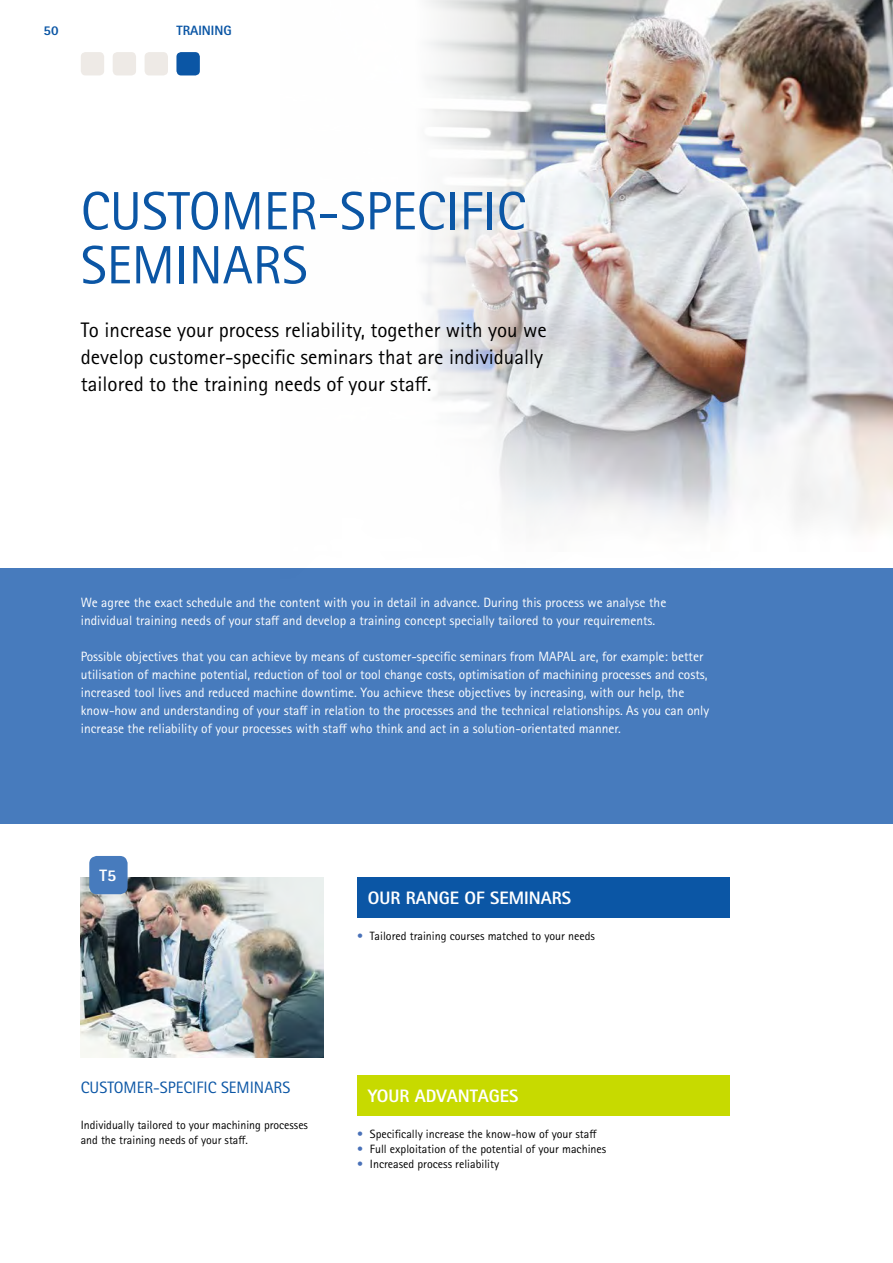
<style>
.page{position:relative;width:893px;height:1263px;background:#fff}
.page>*{position:absolute;margin:0;border:0;box-sizing:border-box;transform-origin:0 0}
.t1{font:54px/54px "Rotis Sans Serif W1 G";color:#0b56a5}
.t2{font:21px/27px "Rotis Sans Serif W1 G";color:#000}
.t3{font:800 18px "Rotis Sans Serif W1 G";color:#fff}
.t4{font:16.5px "Rotis Sans Serif W1 G";color:#0b56a5}
.t5{font:800 16.5px "Rotis Sans Serif W1 G";color:#fff}
.t6{font:13.5px/18px "Rotis Sans Serif W1 G";color:#fff}
.t7{font:800 13.5px "Rotis Sans Serif W1 G";color:#0b56a5}
.t8{font:12px/15px "Rotis Sans Serif W1 G";color:#000}
.s1{color:#4971b8}
</style>
<div class="page">
<img style="left:423px;top:0;width:470px;height:531px">
<img style="left:81px;top:878px;width:242px;height:179px">
<div style="left:0;top:568px;width:893px;height:255px;background:#477bbd"></div>
<div style="left:113px;top:52px;width:23px;height:23px;background:#eae5e0;border-radius:5px"></div>
<div style="left:145px;top:52px;width:23px;height:23px;background:#eae5e0;border-radius:5px"></div>
<div style="left:81px;top:52px;width:23px;height:23px;background:#eae5e0;border-radius:5px"></div>
<div style="left:176px;top:52px;width:24px;height:23px;background:#0b56a5;border-radius:5px"></div>
<div style="left:89px;top:856px;width:39px;height:38px;background:#477bbd;border-radius:8px"></div>
<div style="left:357px;top:877px;width:372px;height:41px;background:#0b56a5"></div>
<div style="left:357px;top:1075px;width:372px;height:41px;background:#c7da00"></div>
<p class="t7" style="left:44px;top:22px;width:17px">50</p>
<p class="t7" style="left:176px;top:22px;width:57px">TRAINING</p>
<h1 class="t1" style="left:81px;top:185px;width:446px">CUSTOMER-SPECIFIC<br>SEMINARS</h1>
<h2 class="t2" style="left:81px;top:317px;width:468px">To increase your process reliability, together with you we develop customer-specific seminars that are individually tailored to the training needs of your staff.</h2>
<p class="t6" style="left:81px;top:594px;width:587px">We agree the exact schedule and the content with you in detail in advance. During this process we analyse the individual training needs of your staff and develop a training concept specially tailored to your requirements.</p>
<p class="t6" style="left:81px;top:648px;width:630px">Possible objectives that you can achieve by means of customer-specific seminars from MAPAL are, for example: better utilisation of machine potential, reduction of tool or tool change costs, optimisation of machining processes and costs, increased tool lives and reduced machine downtime. You achieve these objectives by increasing, with our help, the know-how and understanding of your staff in relation to the processes and the technical relationships. As you can only increase the reliability of your processes with staff who think and act in a solution-orientated manner.</p>
<p class="t5" style="left:100px;top:865px;width:18px">T5</p>
<h3 class="t3" style="left:368px;top:886px;width:205px">OUR RANGE OF SEMINARS</h3>
<p class="t8" style="left:357px;top:928px;width:239px"><span class="s1">•</span> Tailored training courses matched to your needs</p>
<p class="t4" style="left:81px;top:1078px;width:211px">CUSTOMER-SPECIFIC SEMINARS</p>
<p class="t8" style="left:81px;top:1118px;width:229px">Individually tailored to your machining processes and the training needs of your staff.</p>
<h3 class="t3" style="left:368px;top:1084px;width:152px">YOUR ADVANTAGES</h3>
<p class="t8" style="left:357px;top:1126px;width:241px"><span class="s1">•</span> Specifically increase the know-how of your staff</p>
<p class="t8" style="left:357px;top:1141px;width:251px"><span class="s1">•</span> Full exploitation of the potential of your machines</p>
<p class="t8" style="left:357px;top:1156px;width:144px"><span class="s1">•</span> Increased process reliability</p>
</div>
